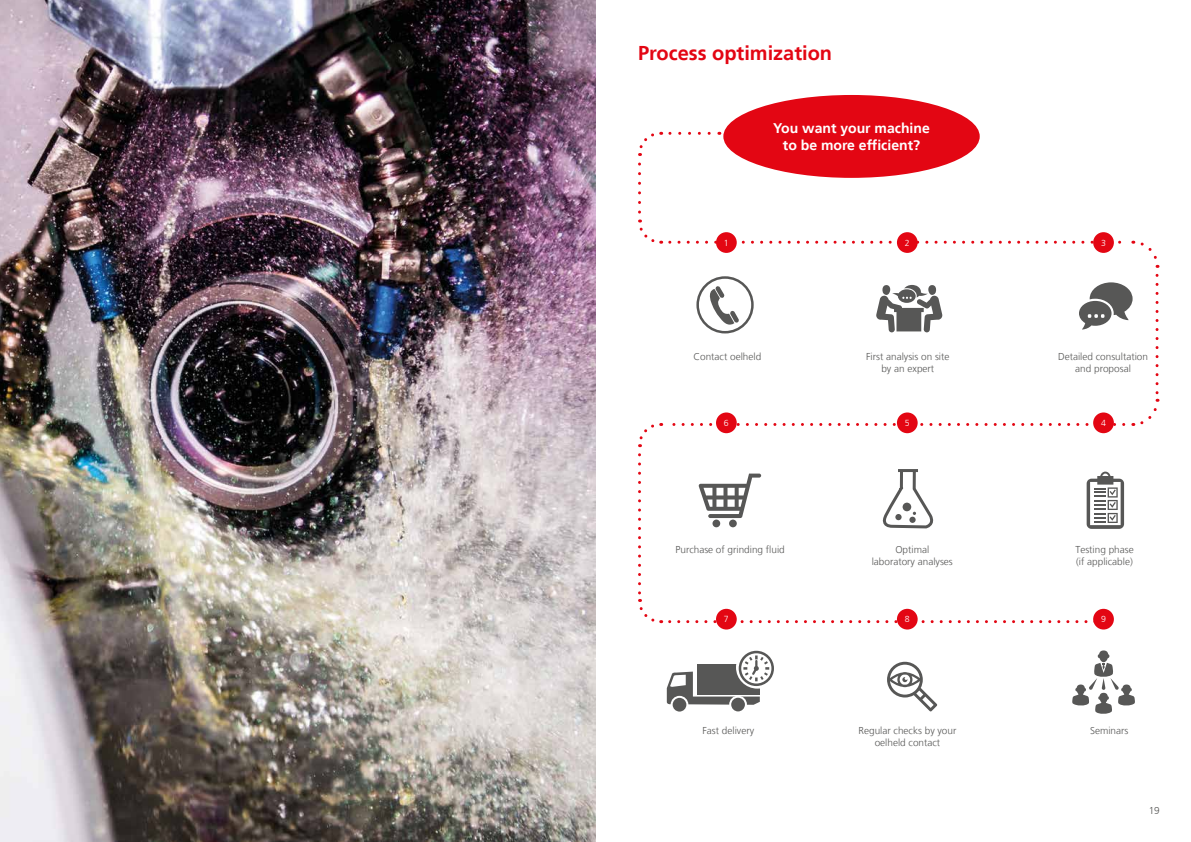
<style>
.page{position:relative;width:1191px;height:842px;background:#fff}
.page>*{position:absolute;margin:0;border:0;box-sizing:border-box;transform-origin:0 0}
.t1{font:700 20px "Frutiger LT";color:#e30613}
.t2{font:700 14px/16.8px "Frutiger LT";color:#fff;text-align:center}
.t3{font:300 10px/12px "Frutiger LT";color:#575756;text-align:center}
.t4{font:300 8.8px "Frutiger LT";color:#fff}
</style>
<div class="page">
<svg style="left:638px;top:131px;width:71px;height:25px"></svg>
<svg style="left:638px;top:164px;width:23px;height:80px"></svg>
<svg style="left:670px;top:240px;width:490px;height:28px"></svg>
<svg style="left:638px;top:455px;width:23px;height:169px"></svg>
<svg style="left:669px;top:620px;width:425px;height:3px"></svg>
<div style="left:723px;top:95px;width:256px;height:83px;background:#e30613;border-radius:50%"></div>
<div style="left:716px;top:232px;width:20px;height:21px;background:#e30613;border-radius:50%"></div>
<div style="left:897px;top:232px;width:20px;height:21px;background:#e30613;border-radius:50%"></div>
<div style="left:1093px;top:232px;width:20px;height:21px;background:#e30613;border-radius:50%"></div>
<div style="left:716px;top:609px;width:20px;height:20px;background:#e30613;border-radius:50%"></div>
<div style="left:897px;top:609px;width:20px;height:20px;background:#e30613;border-radius:50%"></div>
<div style="left:1093px;top:609px;width:20px;height:20px;background:#e30613;border-radius:50%"></div>
<img style="left:0;top:0;width:595px;height:842px">
<svg style="left:638px;top:275px;width:521px;height:172px"></svg>
<svg style="left:1086px;top:472px;width:38px;height:57px"></svg>
<svg style="left:698px;top:474px;width:63px;height:44px"></svg>
<div style="left:729px;top:520px;width:8px;height:7px;background:#575756;border-radius:50%"></div>
<div style="left:712px;top:520px;width:8px;height:7px;background:#575756;border-radius:50%"></div>
<svg style="left:882px;top:469px;width:52px;height:60px"></svg>
<div style="left:671px;top:697px;width:16px;height:15px;background:#575756;border-radius:50%"></div>
<div style="left:670px;top:696px;width:18px;height:17px;border:2px solid #fff;border-radius:50%"></div>
<div style="left:730px;top:697px;width:16px;height:15px;background:#575756;border-radius:50%"></div>
<div style="left:729px;top:696px;width:18px;height:17px;border:2px solid #fff;border-radius:50%"></div>
<svg style="left:887px;top:662px;width:50px;height:49px"></svg>
<svg style="left:667px;top:651px;width:107px;height:54px"></svg>
<svg style="left:1072px;top:650px;width:63px;height:64px"></svg>
<h1 class="t1" style="left:638px;top:42px;width:196px">Process optimization</h1>
<h2 class="t2" style="left:773px;top:120px;width:158px">You want your machine to be more efficient?</h2>
<p class="t4" style="left:724px;top:238px;width:6px">1</p>
<p class="t4" style="left:905px;top:238px;width:6px">2</p>
<p class="t4" style="left:1101px;top:238px;width:6px">3</p>
<p class="t3" style="left:693px;top:351px;width:69px">Contact oelheld</p>
<p class="t3" style="left:866px;top:351px;width:85px">First analysis on site by an expert</p>
<p class="t3" style="left:1058px;top:351px;width:92px">Detailed consultation and proposal</p>
<p class="t4" style="left:724px;top:418px;width:6px">6</p>
<p class="t4" style="left:905px;top:418px;width:6px">5</p>
<p class="t4" style="left:1101px;top:418px;width:6px">4</p>
<p class="t3" style="left:675px;top:544px;width:111px">Purchase of grinding fluid</p>
<p class="t3" style="left:871px;top:544px;width:83px">Optimal<br>laboratory analyses</p>
<p class="t3" style="left:1075px;top:544px;width:60px;text-align:left">Testing phase (if applicable)</p>
<p class="t4" style="left:724px;top:614px;width:6px">7</p>
<p class="t4" style="left:905px;top:614px;width:6px">8</p>
<p class="t4" style="left:1101px;top:614px;width:6px">9</p>
<p class="t3" style="left:702px;top:725px;width:53px">Fast delivery</p>
<p class="t3" style="left:858px;top:725px;width:99px">Regular checks by your oelheld contact</p>
<p class="t3" style="left:1090px;top:725px;width:40px">Seminars</p>
<p class="t3" style="left:1148px;top:804px;width:13px">19</p>
</div>
